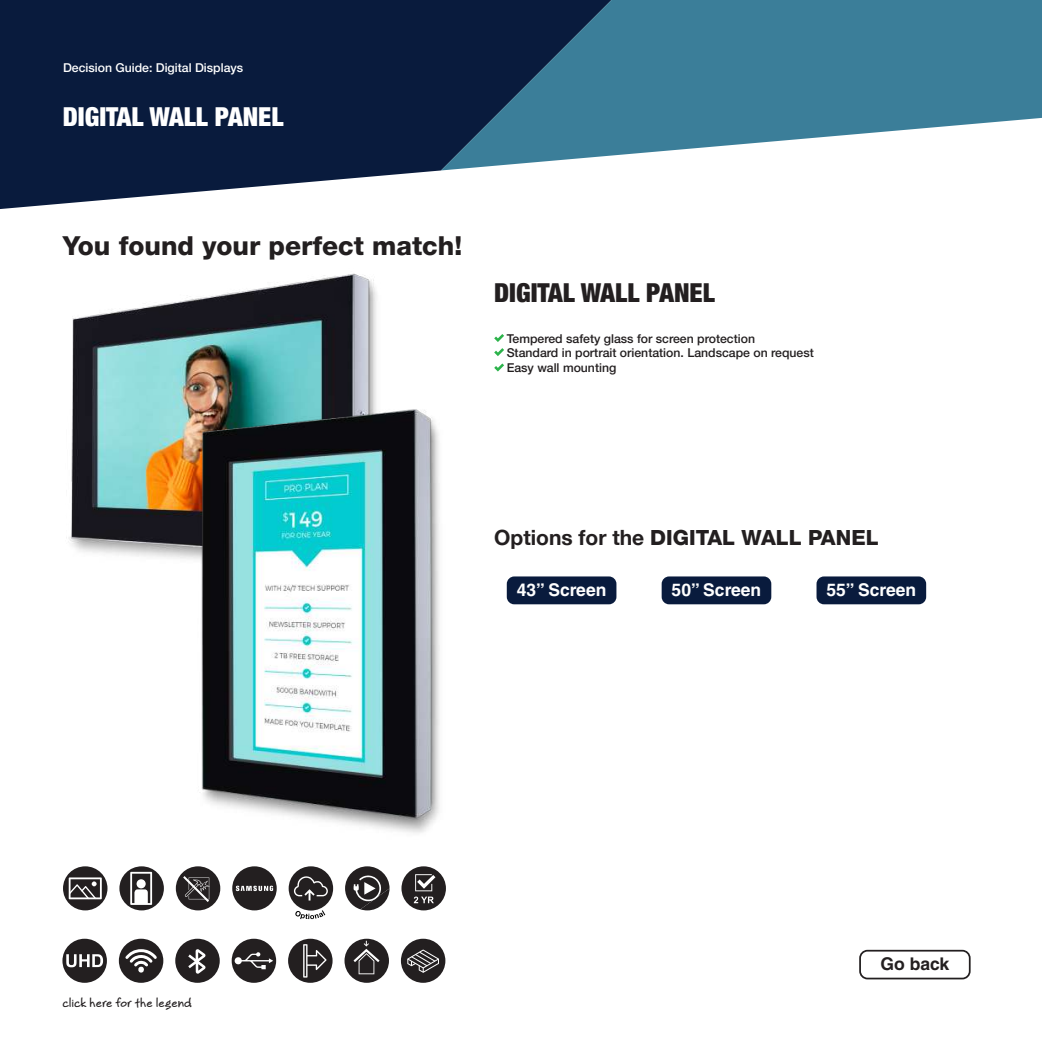
<style>
.page{position:relative;width:1042px;height:1042px;background:#fff}
.page>*{position:absolute;margin:0;border:0;box-sizing:border-box;transform-origin:0 0}
.t1{font:800 26.25px "Helvetica Neue LT Pro";color:#231f20}
.t2{font:900 condensed 26.25px "Helvetica Neue LT Pro";color:#fff}
.t3{font:900 condensed 26.25px "Helvetica Neue LT Pro";color:#231f20}
.t4{font:800 21px "Helvetica Neue LT Pro";color:#231f20}
.t5{font:700 17.5px "Helvetica LT Std";color:#fff}
.t6{font:700 17.5px "Helvetica LT Std";color:#231f20}
.t7{font:700 14px "Bruno JB";color:#231f20}
.t8{font:500 12.25px/14.7px "Helvetica Neue LT Pro";color:#231f20}
.t9{font:500 12.25px "Helvetica Neue LT Pro";color:#fff}
.s1{font-family:"Helvetica Neue";font-weight:700}
</style>
<div class="page">
<svg style="left:0;top:0;width:446px;height:208px;background:#1f2f4e"></svg>
<svg style="left:441px;top:0;width:601px;height:170px;background:#52849c"></svg>
<div style="left:344px;top:938px;width:45px;height:45px;background:#231f20;border-radius:50%"></div>
<svg style="left:353px;top:941px;width:26px;height:33px"></svg>
<svg style="left:345px;top:878px;width:44px;height:32px"></svg>
<div style="left:232px;top:938px;width:44px;height:45px;background:#231f20;border-radius:50%"></div>
<svg style="left:234px;top:952px;width:39px;height:17px"></svg>
<div style="left:232px;top:866px;width:45px;height:44px;background:#231f20;border-radius:50%"></div>
<svg style="left:236px;top:885px;width:37px;height:6px"></svg>
<div style="left:401px;top:866px;width:45px;height:44px;background:#231f20;border-radius:50%"></div>
<svg style="left:414px;top:878px;width:21px;height:25px"></svg>
<div style="left:401px;top:938px;width:44px;height:45px;background:#231f20;border-radius:50%"></div>
<svg style="left:407px;top:949px;width:32px;height:23px"></svg>
<div style="left:119px;top:866px;width:45px;height:44px;background:#231f20;border-radius:50%"></div>
<svg style="left:130px;top:872px;width:22px;height:33px"></svg>
<div style="left:175px;top:938px;width:45px;height:45px;background:#231f20;border-radius:50%"></div>
<svg style="left:188px;top:949px;width:17px;height:24px"></svg>
<div style="left:119px;top:938px;width:44px;height:45px;background:#231f20;border-radius:50%"></div>
<svg style="left:125px;top:949px;width:32px;height:24px"></svg>
<div style="left:288px;top:938px;width:44px;height:45px;background:#231f20;border-radius:50%"></div>
<svg style="left:303px;top:944px;width:23px;height:33px"></svg>
<div style="left:62px;top:938px;width:45px;height:45px;background:#231f20;border-radius:50%"></div>
<svg style="left:66px;top:954px;width:37px;height:13px"></svg>
<div style="left:859px;top:950px;width:111px;height:29px;border:2px solid #231f20;border-radius:7px"></div>
<div style="left:507px;top:576px;width:109px;height:28px;background:#091b3d;border-radius:7px"></div>
<div style="left:661px;top:576px;width:110px;height:28px;background:#091b3d;border-radius:7px"></div>
<div style="left:816px;top:576px;width:110px;height:28px;background:#091b3d;border-radius:7px"></div>
<img style="left:0;top:208px;width:522px;height:397px">
<img style="left:159px;top:275px;width:351px;height:603px">
<div style="left:176px;top:866px;width:44px;height:44px;background:#231f20;border-radius:50%"></div>
<svg style="left:183px;top:876px;width:27px;height:26px"></svg>
<div style="left:63px;top:866px;width:44px;height:44px;background:#231f20;border-radius:50%"></div>
<svg style="left:69px;top:877px;width:33px;height:22px"></svg>
<div style="left:289px;top:866px;width:44px;height:44px;background:#231f20;border-radius:50%"></div>
<svg style="left:294px;top:876px;width:34px;height:24px"></svg>
<svg style="left:295px;top:910px;width:30px;height:9px"></svg>
<p class="t9" style="left:63px;top:60px;width:182px">Decision Guide: Digital Displays</p>
<h1 class="t2" style="left:63px;top:101px;width:222px">DIGITAL WALL PANEL</h1>
<h1 class="t1" style="left:63px;top:230px;width:401px">You found your perfect match!</h1>
<h1 class="t3" style="left:494px;top:277px;width:222px">DIGITAL WALL PANEL</h1>
<p class="t8" style="left:507px;top:331px;width:309px">Tempered safety glass for screen protection<br>Standard in portrait orientation. Landscape on request<br>Easy wall mounting</p>
<h2 class="t4" style="left:494px;top:525px;width:386px"><span class="s1">Options for the</span> DIGITAL WALL PANEL</h2>
<h3 class="t5" style="left:517px;top:579px;width:91px">43” Screen</h3>
<h3 class="t5" style="left:671px;top:579px;width:91px">50” Screen</h3>
<h3 class="t5" style="left:826px;top:579px;width:91px">55” Screen</h3>
<p class="t7" style="left:62px;top:993px;width:131px">click here for the legend</p>
<h3 class="t6" style="left:880px;top:953px;width:70px">Go back</h3>
</div>
